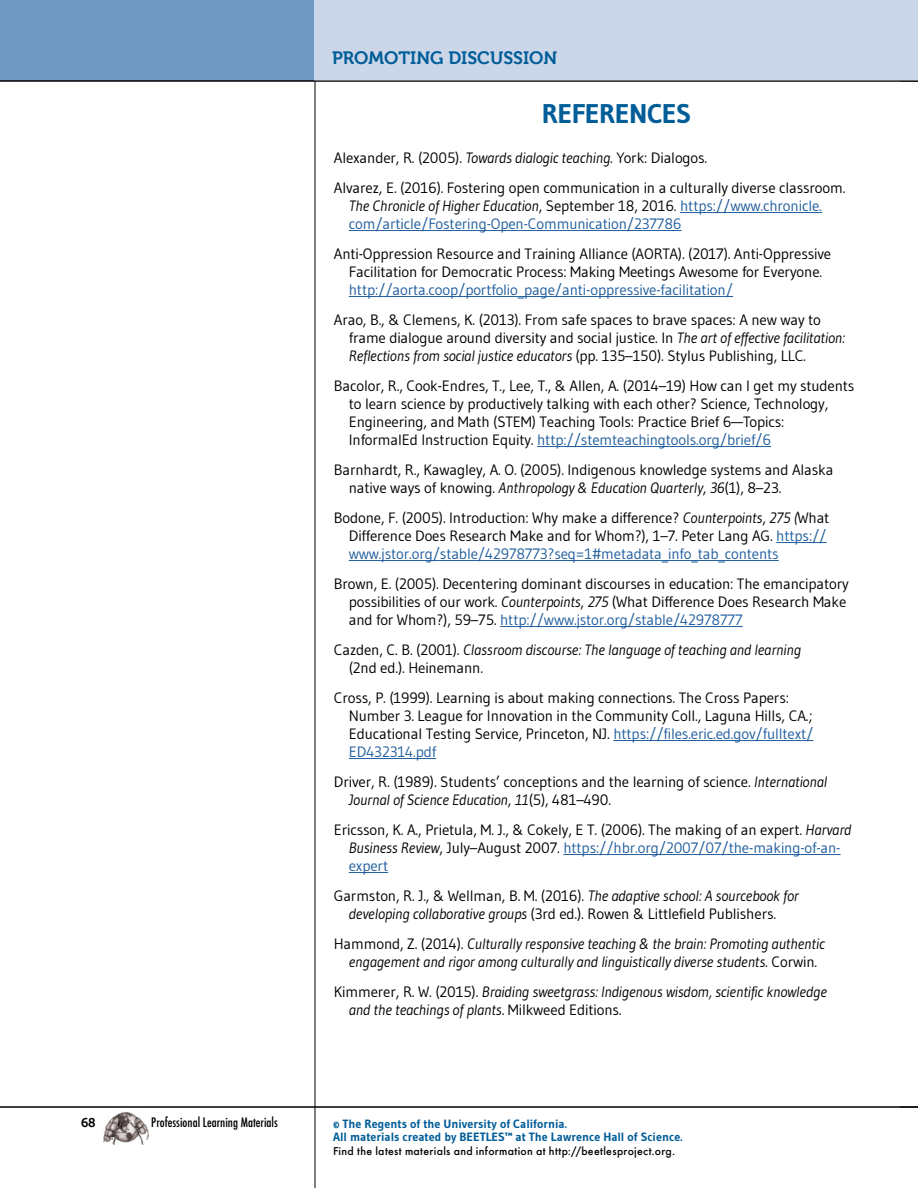
<style>
.page{position:relative;width:918px;height:1188px;background:#fff}
.page>*{position:absolute;margin:0;border:0;box-sizing:border-box;transform-origin:0 0}
.t1{font:700 27px "Gudea";letter-spacing:-.02em;color:#005d98}
.t2{font:18px "Museo 700";color:#005d98}
.t3{font:15px/18px "Gudea";letter-spacing:-.01em;color:#000}
.t4{font:italic 15px/18px "Gudea";letter-spacing:-.01em;color:#000}
.t5{font:15px/18px "Gudea";letter-spacing:-.01em;color:#215e9e}
.t6{font:500 condensed 12.75px "Futura";color:#000}
.t7{font:12.75px "Museo 700";color:#000}
.t8{font:700 12px/13.5px "Gudea";letter-spacing:.005em;color:#005d98}
.t9{font:500 10.5px "Futura";letter-spacing:.03em;color:#000}
.s1{font-family:"Museo 500"}
.s2{font-style:italic}
.s3{font-style:italic;color:#000}
.s4{color:#000}
.s5{color:#215e9e}
.s6{font-style:normal}
</style>
<div class="page">
<div style="left:0;top:0;width:315px;height:81px;background:#6f98c3"></div>
<hr style="left:315px;top:0;width:1px;height:1188px;background:#000">
<img style="left:104px;top:1112px;width:44px;height:33px">
<div style="left:314px;top:0;width:604px;height:81px;background:#cbd6e9"></div>
<hr style="left:0;top:1107px;width:918px;height:1px;background:#000">
<hr style="left:0;top:81px;width:918px;height:1px;background:#000">
<hr style="left:680px;top:212px;width:142px;height:1px;background:#215e9e">
<hr style="left:349px;top:230px;width:333px;height:1px;background:#215e9e">
<hr style="left:349px;top:296px;width:384px;height:1px;background:#215e9e">
<hr style="left:537px;top:446px;width:234px;height:1px;background:#215e9e">
<hr style="left:776px;top:542px;width:51px;height:1px;background:#215e9e">
<hr style="left:349px;top:560px;width:430px;height:1px;background:#215e9e">
<hr style="left:500px;top:626px;width:243px;height:1px;background:#215e9e">
<hr style="left:613px;top:740px;width:201px;height:1px;background:#215e9e">
<hr style="left:349px;top:758px;width:87px;height:1px;background:#215e9e">
<hr style="left:563px;top:854px;width:278px;height:1px;background:#215e9e">
<hr style="left:349px;top:872px;width:39px;height:1px;background:#215e9e">
<p class="t7" style="left:81px;top:1115px;width:29px">68 <span class="s1">•</span></p>
<p class="t6" style="left:151px;top:1114px;width:128px">Professional Learning Materials</p>
<p class="t2" style="left:355px;top:47px;width:13px">O</p>
<p class="t2" style="left:491px;top:47px;width:12px">S</p>
<p class="t2" style="left:332px;top:47px;width:38px">PROMOT</p>
<p class="t2" style="left:410px;top:47px;width:149px">ING DISCUSSION</p>
<h1 class="t1" style="left:542px;top:97px;width:151px">REFERENCES</h1>
<p class="t3" style="left:334px;top:143px;width:513px;line-height:30px">Alexander, R. (2005). <span class="s2">Towards dialogic teaching</span>. York: Dialogos.<br>Alvarez, E. (2016). Fostering open communication in a culturally diverse classroom.</p>
<p class="t5" style="left:349px;top:197px;width:475px"><span class="s3">The Chronicle of Higher Education</span><span class="s4">, September 18, 2016.</span> https://www.chronicle. com/article/Fostering-Open-Communication/237786</p>
<p class="t3" style="left:334px;top:245px;width:499px;text-align:center">Anti-Oppression Resource and Training Alliance (AORTA). (2017). Anti-Oppressive<br>Facilitation for Democratic Process: Making Meetings Awesome for Everyone.</p>
<p class="t5" style="left:349px;top:281px;width:386px">http://aorta.coop/portfolio_page/anti-oppressive-facilitation/</p>
<p class="t3" style="left:349px;top:311px;width:498px;text-indent:-15px">Arao, B., &amp; Clemens, K. (2013). From safe spaces to brave spaces: A new way to frame dialogue around diversity and social justice. In <span class="s2">The art of effective facilitation:<br>Reflections from social justice educators</span> (pp. 135–150). Stylus Publishing, LLC.</p>
<p class="t3" style="left:349px;top:377px;width:507px;text-indent:-15px">Bacolor, R., Cook-Endres, T., Lee, T., &amp; Allen, A. (2014–19) How can I get my students to learn science by productively talking with each other? Science, Technology, Engineering, and Math (STEM) Teaching Tools: Practice Brief 6—Topics:<br>InformalEd Instruction Equity. <span class="s5">http://stemteachingtools.org/brief/6</span></p>
<p class="t3" style="left:349px;top:461px;width:486px;text-indent:-15px">Barnhardt, R., Kawagley, A. O. (2005). Indigenous knowledge systems and Alaska native ways of knowing. <span class="s2">Anthropology &amp; Education Quarterly</span>, <span class="s2">36</span>(1), 8–23.</p>
<p class="t3" style="left:349px;top:509px;width:482px;text-indent:-15px">Bodone, F. (2005). Introduction: Why make a difference? <span class="s2">Counterpoints</span>, <span class="s2">275 (</span>What<br>Difference Does Research Make and for Whom?), 1–7. Peter Lang AG. <span class="s5">https:// www.jstor.org/stable/42978773?seq=1#metadata_info_tab_contents</span></p>
<p class="t3" style="left:349px;top:575px;width:502px;text-indent:-15px">Brown, E. (2005). Decentering dominant discourses in education: The emancipatory possibilities of our work. <span class="s2">Counterpoints</span>, <span class="s2">275</span> (What Difference Does Research Make and for Whom?), 59–75. <span class="s5">http://www.jstor.org/stable/42978777</span></p>
<p class="t4" style="left:349px;top:641px;width:454px;text-indent:-15px"><span class="s6">Cazden, C. B. (2001).</span> Classroom discourse: The language of teaching and learning <span class="s6">(2nd ed.). Heinemann.</span></p>
<p class="t3" style="left:349px;top:689px;width:466px;text-indent:-15px">Cross, P. (1999). Learning is about making connections. The Cross Papers:<br>Number 3. League for Innovation in the Community Coll., Laguna Hills, CA.; Educational Testing Service, Princeton, NJ. <span class="s5">https://files.eric.ed.gov/fulltext/ ED432314.pdf</span></p>
<p class="t3" style="left:349px;top:773px;width:480px;text-indent:-15px">Driver, R. (1989). Students’ conceptions and the learning of science. <span class="s2">International<br>Journal of Science Education</span>, <span class="s2">11</span>(5), 481–490.</p>
<p class="t3" style="left:349px;top:821px;width:504px;text-indent:-15px">Ericsson, K. A., Prietula, M. J., &amp; Cokely, E T. (2006). The making of an expert. <span class="s2">Harvard<br>Business Review</span>, July–August 2007. <span class="s5">https://hbr.org/2007/07/the-making-of-an&shy;expert</span></p>
<p class="t3" style="left:334px;top:887px;width:467px;text-align:center">Garmston, R. J., &amp; Wellman, B. M. (2016). <span class="s2">The adaptive school: A sourcebook for developing collaborative groups</span> (3rd ed.). Rowen &amp; Littlefield Publishers.</p>
<p class="t4" style="left:334px;top:935px;width:493px;text-align:center"><span class="s6">Hammond, Z. (2014).</span> Culturally responsive teaching &amp; the brain: Promoting authentic engagement and rigor among culturally and linguistically diverse students<span class="s6">. Corwin.</span></p>
<p class="t4" style="left:349px;top:983px;width:480px;text-indent:-15px"><span class="s6">Kimmerer, R. W. (2015).</span> Braiding sweetgrass: Indigenous wisdom, scientific knowledge and the teachings of plants<span class="s6">. Milkweed Editions.</span></p>
<p class="t8" style="left:333px;top:1117px;width:351px">© The Regents of the University of California.<br>All materials created by BEETLES™ at The Lawrence Hall of Science.</p>
<p class="t9" style="left:333px;top:1144px;width:344px">Find the latest materials and information at http://beetlesproject.org.</p>
</div>
